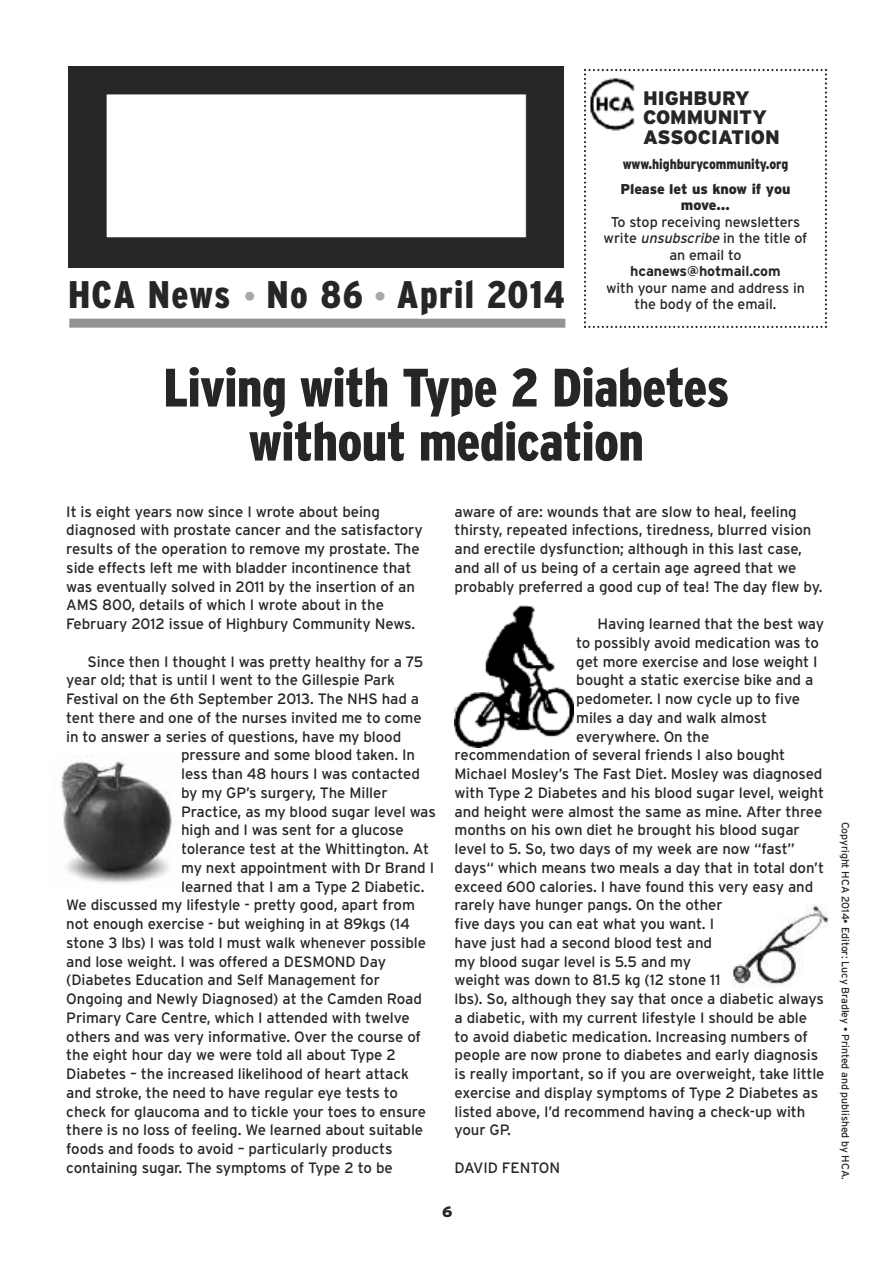
<style>
.page{position:relative;width:893px;height:1263px;background:#fff}
.page>*{position:absolute;margin:0;border:0;box-sizing:border-box;transform-origin:0 0}
.t1{font:900 condensed 54px/54px "Interstate";letter-spacing:-.01em;color:#272627;text-align:center}
.t2{font:900 condensed 38.4px "Interstate";letter-spacing:.035em;color:#272627}
.t3{font:900 19.5px/19.5px "Interstate";color:#272627}
.t4{font:15px/18.8px "Interstate";letter-spacing:-.005em;color:#272627}
.t5{font:900 15px "Interstate";color:#272627}
.t6{font:14.25px/16.5px "Interstate";letter-spacing:-.005em;color:#272627;text-align:center}
.t7{font:900 14.25px/25px "Interstate";letter-spacing:-.005em;color:#272627;scale:.85 1}
.t8{font:700 14.25px "Interstate";letter-spacing:-.005em;color:#272627}
.t9{font:900 14.25px "Interstate";letter-spacing:-.005em;color:#272627}
.t10{font:10.5px "Interstate";letter-spacing:-.005em;color:#272627}
.s1{font-size:24px;color:#a9a8a9}
.s2{font-style:italic}
</style>
<div class="page">
<svg style="left:584px;top:69px;width:243px;height:259px"></svg>
<img style="left:590px;top:78px;width:47px;height:54px">
<div style="left:68px;top:66px;width:495px;height:202px;background:#272627"></div>
<div style="left:106px;top:94px;width:420px;height:144px;background:#fff"></div>
<div style="left:106px;top:94px;width:421px;height:144px;border:1px solid #272627"></div>
<div style="left:69px;top:319px;width:496px;height:9px;background:#939393"></div>
<img style="left:61px;top:756px;width:111px;height:127px">
<img style="left:733px;top:904px;width:95px;height:84px">
<img style="left:454px;top:605px;width:119px;height:142px">
<h2 class="t2" style="left:68px;top:273px;width:498px">HCA News <span class="s1">•</span> No 86 <span class="s1">•</span> April 2014</h2>
<h3 class="t3" style="left:643px;top:88px;width:138px">HIGHBURY<br>COMMUNITY<br>ASSOCIATION</h3>
<p class="t7" style="left:620px;top:151px;width:201px">www.highburycommunity.org<br>Please let us know if you</p>
<p class="t9" style="left:681px;top:197px;width:51px">move…</p>
<p class="t6" style="left:604px;top:213px;width:205px">To stop receiving newsletters write <span class="s2">unsubscribe</span>in the title of an email to</p>
<p class="t8" style="left:630px;top:263px;width:152px">hcanews@hotmail.com</p>
<p class="t6" style="left:606px;top:279px;width:200px">with your name and address in</p>
<p class="t6" style="left:635px;top:296px;width:143px">the body of the email.</p>
<h1 class="t1" style="left:163px;top:360px;width:567px">Living with Type 2 Diabetes without medication</h1>
<p class="t4" style="left:66px;top:502px;width:358px">It is eight years now since I wrote about being diagnosed with prostate cancer and the satisfactory results of the operation to remove my prostate. The side effects left me with bladder incontinence that was eventually solved in 2011 by the insertion of an AMS 800, details of which I wrote about in the February 2012 issue of Highbury Community News.</p>
<p class="t4" style="left:88px;top:652px;width:337px">Since then I thought I was pretty healthy for a 75</p>
<p class="t4" style="left:66px;top:671px;width:330px">year old; that is until I went to the Gillespie Park</p>
<p class="t4" style="left:66px;top:689px;width:354px">Festival on the 6th September 2013. The NHS had a</p>
<p class="t4" style="left:66px;top:708px;width:357px">tent there and one of the nurses invited me to come</p>
<p class="t4" style="left:66px;top:727px;width:336px">in to answer a series of questions, have my blood</p>
<p class="t4" style="left:181px;top:746px;width:235px">pressure and some blood taken. In</p>
<p class="t4" style="left:181px;top:764px;width:240px">less than 48 hours I was contacted</p>
<p class="t4" style="left:181px;top:783px;width:208px">by my GP’s surgery, The Miller</p>
<p class="t4" style="left:181px;top:802px;width:256px">Practice, as my blood sugar level was</p>
<p class="t4" style="left:181px;top:821px;width:224px">high and I was sent for a glucose</p>
<p class="t4" style="left:181px;top:839px;width:250px">tolerance test at the Whittington. At</p>
<p class="t4" style="left:181px;top:858px;width:254px">my next appointment with Dr Brand I</p>
<p class="t4" style="left:181px;top:877px;width:245px">learned that I am a Type 2 Diabetic.</p>
<p class="t4" style="left:66px;top:896px;width:350px">We discussed my lifestyle - pretty good, apart from</p>
<p class="t4" style="left:66px;top:914px;width:345px">not enough exercise - but weighing in at 89kgs (14</p>
<p class="t4" style="left:66px;top:933px;width:361px">stone 3 lbs) I was told I must walk whenever possible</p>
<p class="t4" style="left:66px;top:952px;width:321px">and lose weight. I was offered a DESMOND Day</p>
<p class="t4" style="left:66px;top:971px;width:315px">(Diabetes Education and Self Management for</p>
<p class="t4" style="left:66px;top:989px;width:357px">Ongoing and Newly Diagnosed) at the Camden Road</p>
<p class="t4" style="left:66px;top:1008px;width:345px">Primary Care Centre, which I attended with twelve</p>
<p class="t4" style="left:66px;top:1027px;width:356px">others and was very informative. Over the course of</p>
<p class="t4" style="left:66px;top:1046px;width:331px">the eight hour day we were told all about Type 2</p>
<p class="t4" style="left:66px;top:1064px;width:344px">Diabetes – the increased likelihood of heart attack</p>
<p class="t4" style="left:66px;top:1083px;width:333px">and stroke, the need to have regular eye tests to</p>
<p class="t4" style="left:66px;top:1102px;width:361px">check for glaucoma and to tickle your toes to ensure</p>
<p class="t4" style="left:66px;top:1121px;width:358px">there is no loss of feeling. We learned about suitable</p>
<p class="t4" style="left:66px;top:1139px;width:328px">foods and foods to avoid – particularly products</p>
<p class="t4" style="left:66px;top:1158px;width:328px">containing sugar. The symptoms of Type 2 to be</p>
<p class="t4" style="left:455px;top:502px;width:369px">aware of are: wounds that are slow to heal, feeling thirsty, repeated infections, tiredness, blurred vision and erectile dysfunction; although in this last case, and all of us being of a certain age agreed that we probably preferred a good cup of tea! The day flew by.</p>
<p class="t4" style="left:597px;top:614px;width:228px">Having learned that the best way</p>
<p class="t4" style="left:576px;top:633px;width:244px">to possibly avoid medication was to</p>
<p class="t4" style="left:576px;top:652px;width:243px">get more exercise and lose weight I</p>
<p class="t4" style="left:576px;top:671px;width:239px">bought a static exercise bike and a</p>
<p class="t4" style="left:576px;top:689px;width:226px">pedometer. I now cycle up to five</p>
<p class="t4" style="left:576px;top:708px;width:192px">miles a day and walk almost</p>
<p class="t4" style="left:576px;top:727px;width:135px">everywhere. On the</p>
<p class="t4" style="left:455px;top:746px;width:332px">recommendation of several friends I also bought</p>
<p class="t4" style="left:455px;top:764px;width:369px">Michael Mosley’s The Fast Diet. Mosley was diagnosed</p>
<p class="t4" style="left:455px;top:783px;width:371px">with Type 2 Diabetes and his blood sugar level, weight</p>
<p class="t4" style="left:455px;top:802px;width:369px">and height were almost the same as mine. After three</p>
<p class="t4" style="left:455px;top:821px;width:347px">months on his own diet he brought his blood sugar</p>
<p class="t4" style="left:455px;top:839px;width:342px">level to 5. So, two days of my week are now “fast”</p>
<p class="t4" style="left:455px;top:858px;width:371px">days“ which means two meals a day that in total don’t</p>
<p class="t4" style="left:455px;top:877px;width:360px">exceed 600 calories. I have found this very easy and</p>
<p class="t4" style="left:455px;top:896px;width:270px">rarely have hunger pangs. On the other</p>
<p class="t4" style="left:455px;top:914px;width:261px">five days you can eat what you want. I</p>
<p class="t4" style="left:455px;top:933px;width:259px">have just had a second blood test and</p>
<p class="t4" style="left:455px;top:952px;width:238px">my blood sugar level is 5.5 and my</p>
<p class="t4" style="left:455px;top:971px;width:267px">weight was down to 81.5 kg (12 stone 11</p>
<p class="t4" style="left:455px;top:989px;width:371px">lbs). So, although they say that once a diabetic always</p>
<p class="t4" style="left:455px;top:1008px;width:354px">a diabetic, with my current lifestyle I should be able</p>
<p class="t4" style="left:455px;top:1027px;width:355px">to avoid diabetic medication. Increasing numbers of</p>
<p class="t4" style="left:455px;top:1046px;width:365px">people are now prone to diabetes and early diagnosis</p>
<p class="t4" style="left:455px;top:1064px;width:371px">is really important, so if you are overweight, take little</p>
<p class="t4" style="left:455px;top:1083px;width:365px">exercise and display symptoms of Type 2 Diabetes as</p>
<p class="t4" style="left:455px;top:1102px;width:352px">listed above, I’d recommend having a check-up with</p>
<p class="t4" style="left:455px;top:1121px;width:58px">your GP.</p>
<p class="t4" style="left:455px;top:1158px;width:107px">DAVID FENTON</p>
<p class="t5" style="left:442px;top:1203px;width:12px">6</p>
<p class="t10" style="left:851px;top:821px;width:359px;rotate:90deg">Copyright HCA 2014• Editor: Lucy Bradley • Printed and published by HCA.</p>
</div>
